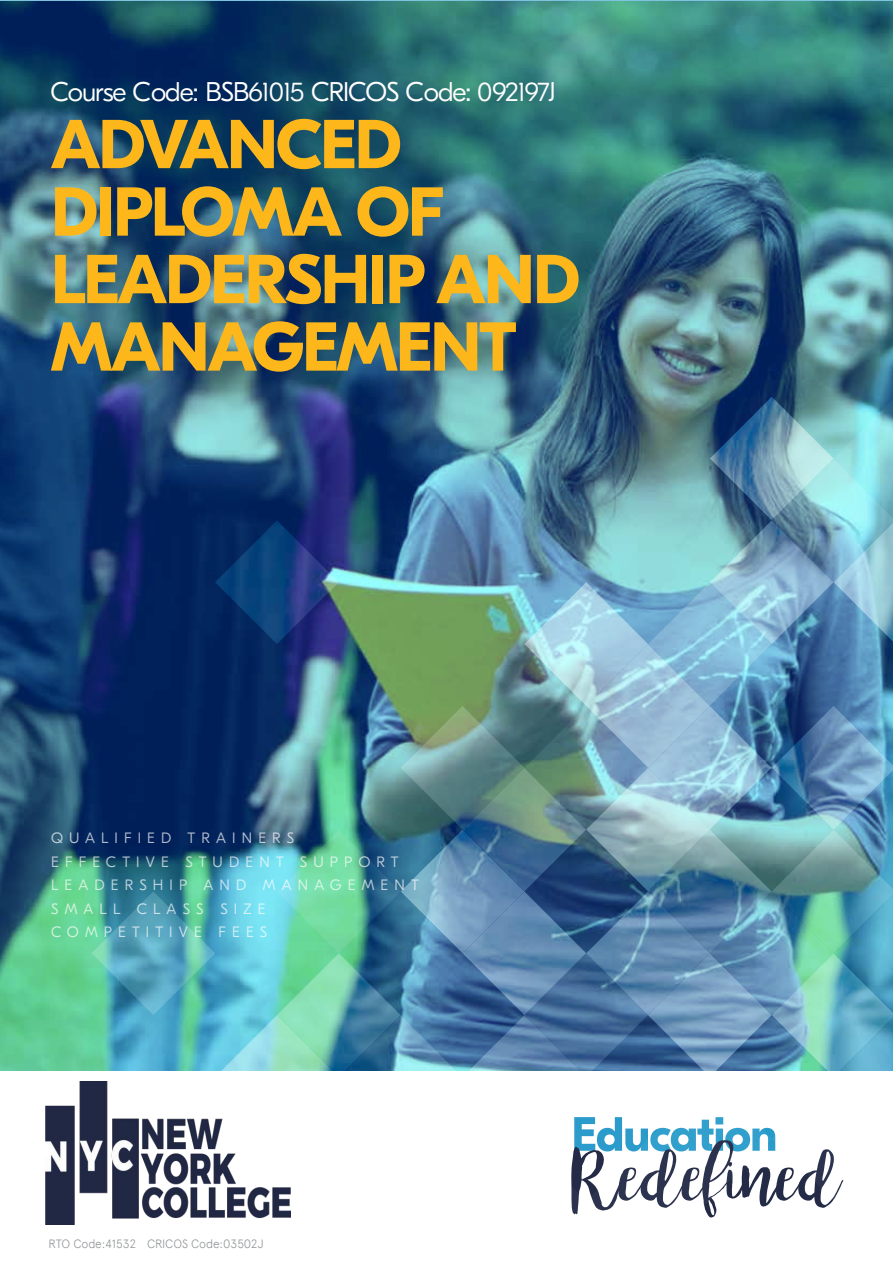
<style>
.page{position:relative;width:893px;height:1263px;background:#fff}
.page>*{position:absolute;margin:0;border:0;box-sizing:border-box;transform-origin:0 0}
.t1{font:700 69px/67.5px "GT Eesti Pro Display";letter-spacing:-.03em;color:#fdb71a}
.t2{font:300 27px "GT Eesti Pro Display";letter-spacing:-.04em;color:#fff}
.t3{font:300 15px/23.5px "GT Eesti Pro Display";letter-spacing:.41em;color:#fff}
.t4{font:300 12px "Apercu Pro";letter-spacing:-.01em;color:#939598}
</style>
<div class="page">
<img style="left:0;top:0;width:893px;height:397px">
<img style="left:0;top:397px;width:893px;height:828px">
<img style="left:46px;top:1081px;width:244px;height:143px">
<h2 class="t2" style="left:51px;top:77px;width:507px">Course Code: BSB61015 CRICOS Code: 092197J</h2>
<h1 class="t1" style="left:51px;top:112px;width:531px">ADVANCED<br>DIPLOMA OF<br>LEADERSHIP AND<br>MANAGEMENT</h1>
<p class="t3" style="left:51px;top:827px;width:369px">QUALIFIED TRAINERS<br>EFFECTIVE STUDENT SUPPORT<br>LEADERSHIP AND MANAGEMENT<br>SMALL CLASS SIZE<br>COMPETITIVE FEES</p>
<p class="t4" style="left:48px;top:1235px;width:217px">RTO Code:41532 CRICOS Code:03502J</p>
</div>
